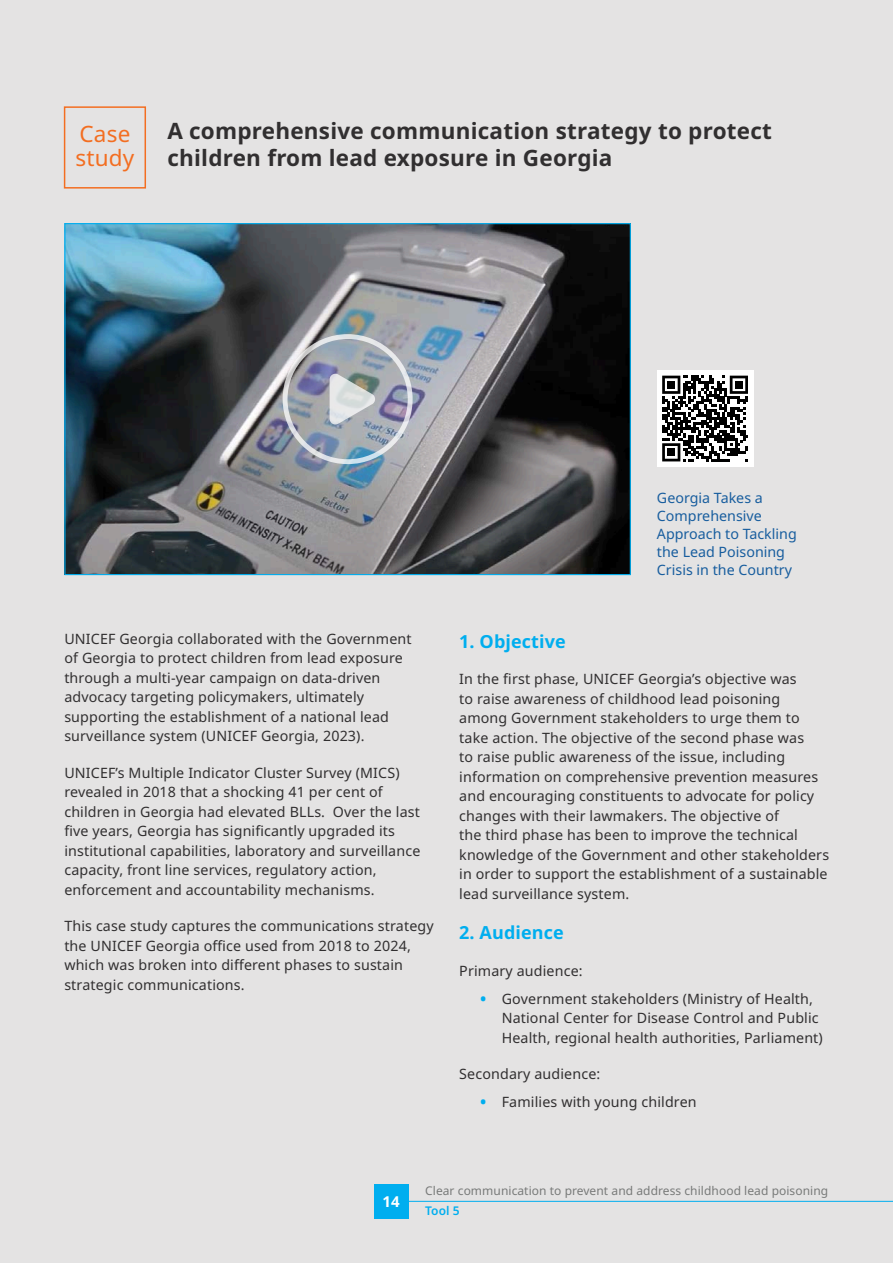
<style>
.page{position:relative;width:893px;height:1263px;background:#e4e3e3}
.page>*{position:absolute;margin:0;border:0;box-sizing:border-box;transform-origin:0 0}
.t1{font:700 22.5px/27px "Noto Sans";letter-spacing:.01em;color:#312f30}
.t2{font:22.5px "Noto Sans";letter-spacing:.01em;color:#f36e21}
.t3{font:700 18px "Noto Sans";letter-spacing:.005em;color:#00aeef}
.t4{font:700 15px "Noto Sans";color:#fff}
.t5{font:14.25px/19.5px "Noto Sans";letter-spacing:.01em;color:#312f30}
.t6{font:14.25px/18px "Noto Sans";color:#175d9e}
.t7{font:12px "Noto Sans";letter-spacing:.005em;color:#787a79}
.t8{font:600 12px "Noto Sans";color:#00aeef}
.s1{font-weight:900;color:#00aeef}
</style>
<div class="page">
<div style="left:64px;top:106px;width:82px;height:83px;border:2px solid #f36e21"></div>
<div style="left:657px;top:370px;width:96px;height:97px;background:#fff"></div>
<svg style="left:662px;top:376px;width:86px;height:85px"></svg>
<div style="left:667px;top:381px;width:8px;height:8px;background:#000"></div>
<div style="left:735px;top:381px;width:8px;height:8px;background:#000"></div>
<div style="left:667px;top:448px;width:8px;height:8px;background:#000"></div>
<img style="left:66px;top:225px;width:563px;height:348px">
<img style="left:283px;top:334px;width:130px;height:130px">
<div style="left:374px;top:1184px;width:34px;height:34px;background:#00aeef"></div>
<hr style="left:408px;top:1201px;width:485px;height:1px;background:#00aeef">
<p class="t2" style="left:79px;top:118px;width:52px">Case</p>
<p class="t2" style="left:75px;top:142px;width:61px">study</p>
<p class="t1" style="left:167px;top:118px;width:606px">A comprehensive communication strategy to protect children from lead exposure in Georgia</p>
<p class="t6" style="left:657px;top:489px;width:141px">Georgia Takes a<br>Comprehensive<br>Approach to Tackling the Lead Poisoning<br>Crisis in the Country</p>
<p class="t5" style="left:64px;top:629px;width:349px">UNICEF Georgia collaborated with the Government of Georgia to protect children from lead exposure through a multi-year campaign on data-driven advocacy targeting policymakers, ultimately supporting the establishment of a national lead surveillance system (UNICEF Georgia, 2023).</p>
<p class="t5" style="left:64px;top:763px;width:358px">UNICEF’s Multiple Indicator Cluster Survey (MICS) revealed in 2018 that a shocking 41 per cent of children in Georgia had elevated BLLs. Over the last five years, Georgia has significantly upgraded its institutional capabilities, laboratory and surveillance capacity, front line services, regulatory action, enforcement and accountability mechanisms.</p>
<p class="t5" style="left:64px;top:916px;width:371px">This case study captures the communications strategy the UNICEF Georgia office used from 2018 to 2024, which was broken into different phases to sustain strategic communications.</p>
<p class="t3" style="left:459px;top:628px;width:108px">1. Objective</p>
<p class="t5" style="left:459px;top:669px;width:371px">In the first phase, UNICEF Georgia’s objective was<br>to raise awareness of childhood lead poisoning among Government stakeholders to urge them to take action. The objective of the second phase was<br>to raise public awareness of the issue, including information on comprehensive prevention measures and encouraging constituents to advocate for policy changes with their lawmakers. The objective of<br>the third phase has been to improve the technical knowledge of the Government and other stakeholders in order to support the establishment of a sustainable lead surveillance system.</p>
<p class="t3" style="left:459px;top:920px;width:106px">2. Audience</p>
<p class="t5" style="left:459px;top:961px;width:125px">Primary audience:</p>
<p class="t5" style="left:502px;top:989px;width:323px;text-indent:-21px"><span class="s1">•</span> Government stakeholders (Ministry of Health,<br>National Center for Disease Control and Public<br>Health, regional health authorities, Parliament)</p>
<p class="t5" style="left:459px;top:1065px;width:143px">Secondary audience:</p>
<p class="t5" style="left:480px;top:1093px;width:218px"><span class="s1">•</span> Families with young children</p>
<p class="t4" style="left:383px;top:1190px;width:19px">14</p>
<p class="t7" style="left:425px;top:1182px;width:404px">Clear communication to prevent and address childhood lead poisoning</p>
<p class="t8" style="left:425px;top:1202px;width:36px">Tool 5</p>
</div>
